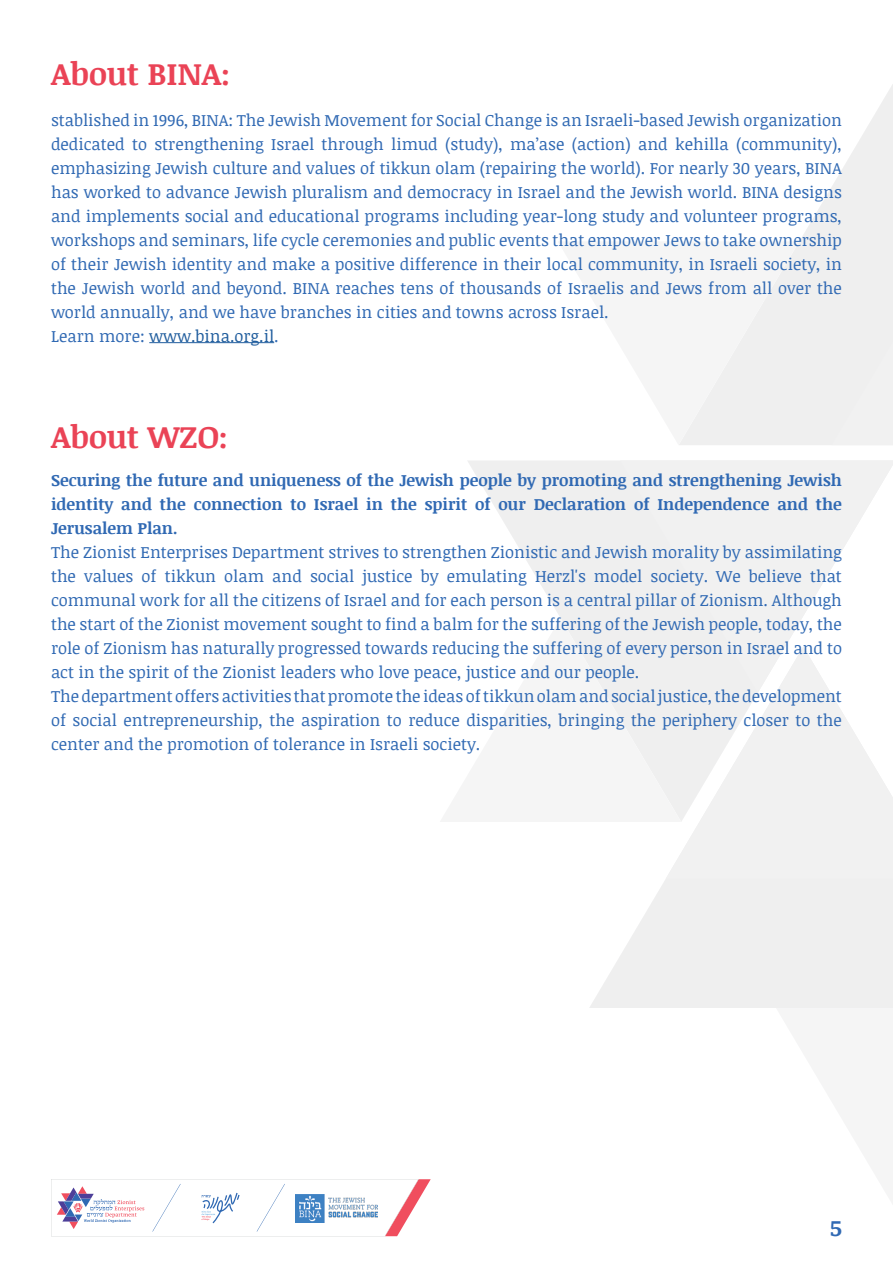
<style>
.page{position:relative;width:893px;height:1263px;background:#fff}
.page>*{position:absolute;margin:0;border:0;box-sizing:border-box;transform-origin:0 0}
.t1{font:700 31.5px "Noticia Text";color:#ea4356}
.t2{font:700 22.5px "Noticia Text";color:#3069b3}
.t3{font:16.5px/24px "Noticia Text";color:#3069b3}
.t4{font:700 16.5px/24px "Noticia Text";color:#3069b3;text-align:justify}
.s1{color:#215e9e}
</style>
<div class="page">
<svg style="left:799px;top:84px;width:94px;height:361px;fill:#efefef"></svg>
<div style="left:832px;top:293px;width:61px;height:152px;background:#efefef"></div>
<div style="left:679px;top:243px;width:120px;height:202px;background:#f5f5f5"></div>
<svg style="left:468px;top:461px;width:152px;height:157px;fill:#efefef"></svg>
<svg style="left:620px;top:460px;width:273px;height:186px;fill:#f1f1f1"></svg>
<div style="left:561px;top:618px;width:120px;height:47px;background:#efefef"></div>
<svg style="left:589px;top:646px;width:304px;height:362px;fill:#efefef"></svg>
<svg style="left:666px;top:646px;width:227px;height:233px;fill:#f1f1f1"></svg>
<hr style="left:149px;top:342px;width:125px;height:1px;background:#215e9e">
<svg style="left:51px;top:1179px;width:380px;height:57px"></svg>
<h1 class="t1" style="left:51px;top:51px;width:181px">About BINA:</h1>
<p class="t3" style="left:51px;top:108px;width:792px">stablished in 1996, BINA: The Jewish Movement for Social Change is an Israeli-based Jewish organization dedicated to strengthening Israel through limud (study), ma’ase (action) and kehilla (community), emphasizing Jewish culture and values of tikkun olam (repairing the world). For nearly 30 years, BINA has worked to advance Jewish pluralism and democracy in Israel and the Jewish world. BINA designs and implements social and educational programs including year-long study and volunteer programs, workshops and seminars, life cycle ceremonies and public events that empower Jews to take ownership of their Jewish identity and make a positive difference in their local community, in Israeli society, in the Jewish world and beyond. BINA reaches tens of thousands of Israelis and Jews from all over the world annually, and we have branches in cities and towns across Israel.<br>Learn more: <span class="s1">www.bina.org.il</span>.</p>
<h1 class="t1" style="left:51px;top:414px;width:178px">About WZO:</h1>
<p class="t4" style="left:51px;top:468px;width:792px">Securing the future and uniqueness of the Jewish people by promoting and strengthening Jewish identity and the connection to Israel in the spirit of our Declaration of Independence and the Jerusalem Plan.</p>
<p class="t3" style="left:51px;top:540px;width:792px">The Zionist Enterprises Department strives to strengthen Zionistic and Jewish morality by assimilating the values of tikkun olam and social justice by emulating Herzl's model society. We believe that communal work for all the citizens of Israel and for each person is a central pillar of Zionism. Although the start of the Zionist movement sought to find a balm for the suffering of the Jewish people, today, the role of Zionism has naturally progressed towards reducing the suffering of every person in Israel and to act in the spirit of the Zionist leaders who love peace, justice and our people.<br>The department offers activities that promote the ideas of tikkun olam and social justice, the development of social entrepreneurship, the aspiration to reduce disparities, bringing the periphery closer to the center and the promotion of tolerance in Israeli society.</p>
<h2 class="t2" style="left:830px;top:1212px;width:13px">5</h2>
</div>
